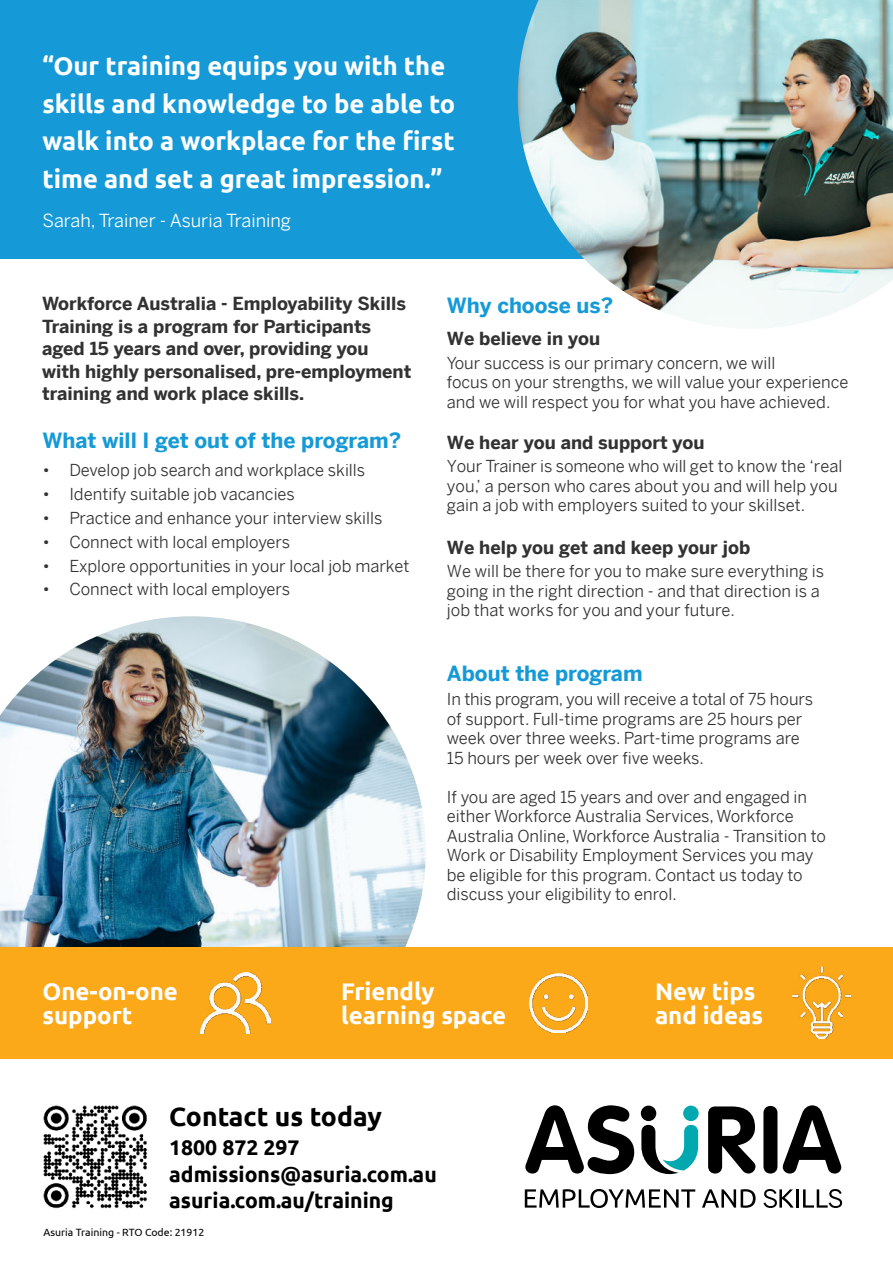
<style>
.page{position:relative;width:893px;height:1263px;background:#fff}
.page>*{position:absolute;margin:0;border:0;box-sizing:border-box;transform-origin:0 0}
.t1{font:700 26.55px "Ubuntu";color:#000}
.t2{font:700 25.5px/37.5px "Ubuntu";color:#fff}
.t3{font:700 24px/23.7px "Ubuntu";color:#fff}
.t4{font:700 21.15px/26.5px "Ubuntu";color:#000}
.t5{font:700 21px "Benton Sans";color:#159ad7}
.t6{font:700 18px/22.5px "Benton Sans";color:#323232}
.t7{font:18px "Benton Sans";color:#fff}
.t8{font:16.5px/19.5px "Benton Sans";color:#323232}
.t9{font:10.5px "Ubuntu";color:#000}
</style>
<div class="page">
<img style="left:0;top:616px;width:426px;height:331px">
<div style="left:0;top:0;width:893px;height:259px;background:#159ad7"></div>
<div style="left:0;top:947px;width:893px;height:111px;background:#fba819"></div>
<img style="left:201px;top:972px;width:69px;height:61px">
<img style="left:518px;top:0;width:375px;height:328px">
<img style="left:792px;top:967px;width:59px;height:71px">
<img style="left:529px;top:973px;width:59px;height:59px">
<svg style="left:525px;top:1105px;width:109px;height:69px"></svg>
<svg style="left:708px;top:1106px;width:47px;height:67px"></svg>
<div style="left:763px;top:1106px;width:14px;height:67px;background:#000;border-radius:7px"></div>
<svg style="left:783px;top:1105px;width:58px;height:68px"></svg>
<div style="left:683px;top:1105px;width:16px;height:16px;background:#00a8b0;border-radius:50%"></div>
<div style="left:641px;top:1105px;width:15px;height:16px;background:#000;border-radius:50%"></div>
<svg style="left:641px;top:1125px;width:57px;height:49px"></svg>
<svg style="left:525px;top:1189px;width:170px;height:19px"></svg>
<svg style="left:702px;top:1189px;width:54px;height:19px"></svg>
<svg style="left:763px;top:1189px;width:79px;height:19px"></svg>
<img style="left:43px;top:1105px;width:104px;height:104px">
<h2 class="t2" style="left:43px;top:49px;width:414px">“Our training equips you with the skills and knowledge to be able to walk into a workplace for the first time and set a great impression.”</h2>
<p class="t7" style="left:43px;top:213px;width:250px">Sarah, Trainer - Asuria Training</p>
<p class="t6" style="left:42px;top:294px;width:371px">Workforce Australia - Employability Skills Training is a program for Participants aged 15 years and over, providing you<br>with highly personalised, pre-employment training and work place skills.</p>
<p class="t5" style="left:42px;top:433px;width:360px">What will I get out of the program?</p>
<p class="t8" style="left:42px;top:462px;width:324px">• Develop job search and workplace skills</p>
<p class="t8" style="left:42px;top:486px;width:254px">• Identify suitable job vacancies</p>
<p class="t8" style="left:42px;top:510px;width:342px">• Practice and enhance your interview skills</p>
<p class="t8" style="left:42px;top:533px;width:249px">• Connect with local employers</p>
<p class="t8" style="left:42px;top:557px;width:369px">• Explore opportunities in your local job market</p>
<p class="t8" style="left:42px;top:581px;width:249px">• Connect with local employers</p>
<p class="t5" style="left:447px;top:297px;width:168px">Why choose us?</p>
<p class="t6" style="left:447px;top:329px;width:155px">We believe in you</p>
<p class="t8" style="left:447px;top:354px;width:403px">Your success is our primary concern, we will<br>focus on your strengths, we will value your experience and we will respect you for what you have achieved.</p>
<p class="t6" style="left:447px;top:432px;width:259px">We hear you and support you</p>
<p class="t8" style="left:447px;top:458px;width:397px">Your Trainer is someone who will get to know the ‘real you,’ a person who cares about you and will help you gain a job with employers suited to your skillset.</p>
<p class="t6" style="left:447px;top:537px;width:305px">We help you get and keep your job</p>
<p class="t8" style="left:447px;top:563px;width:379px">We will be there for you to make sure everything is going in the right direction - and that direction is a job that works for you and your future.</p>
<p class="t5" style="left:447px;top:666px;width:197px">About the program</p>
<p class="t8" style="left:447px;top:691px;width:368px">In this program, you will receive a total of 75 hours of support. Full-time programs are 25 hours per week over three weeks. Part-time programs are 15 hours per week over five weeks.</p>
<p class="t8" style="left:447px;top:788px;width:381px">If you are aged 15 years and over and engaged in either Workforce Australia Services, Workforce Australia Online, Workforce Australia - Transition to Work or Disability Employment Services you may be eligible for this program. Contact us today to discuss your eligibility to enrol.</p>
<h3 class="t3" style="left:43px;top:981px;width:137px">One-on-one support</h3>
<h3 class="t3" style="left:341px;top:981px;width:167px">Friendly learning space</h3>
<h3 class="t3" style="left:655px;top:981px;width:110px">New tips and ideas</h3>
<h1 class="t1" style="left:169px;top:1105px;width:214px">Contact us today</h1>
<p class="t4" style="left:169px;top:1135px;width:269px">1800 872 297 admissions@asuria.com.au asuria.com.au/training</p>
<p class="t9" style="left:43px;top:1228px;width:162px">Asuria Training - RTO Code: 21912</p>
</div>
